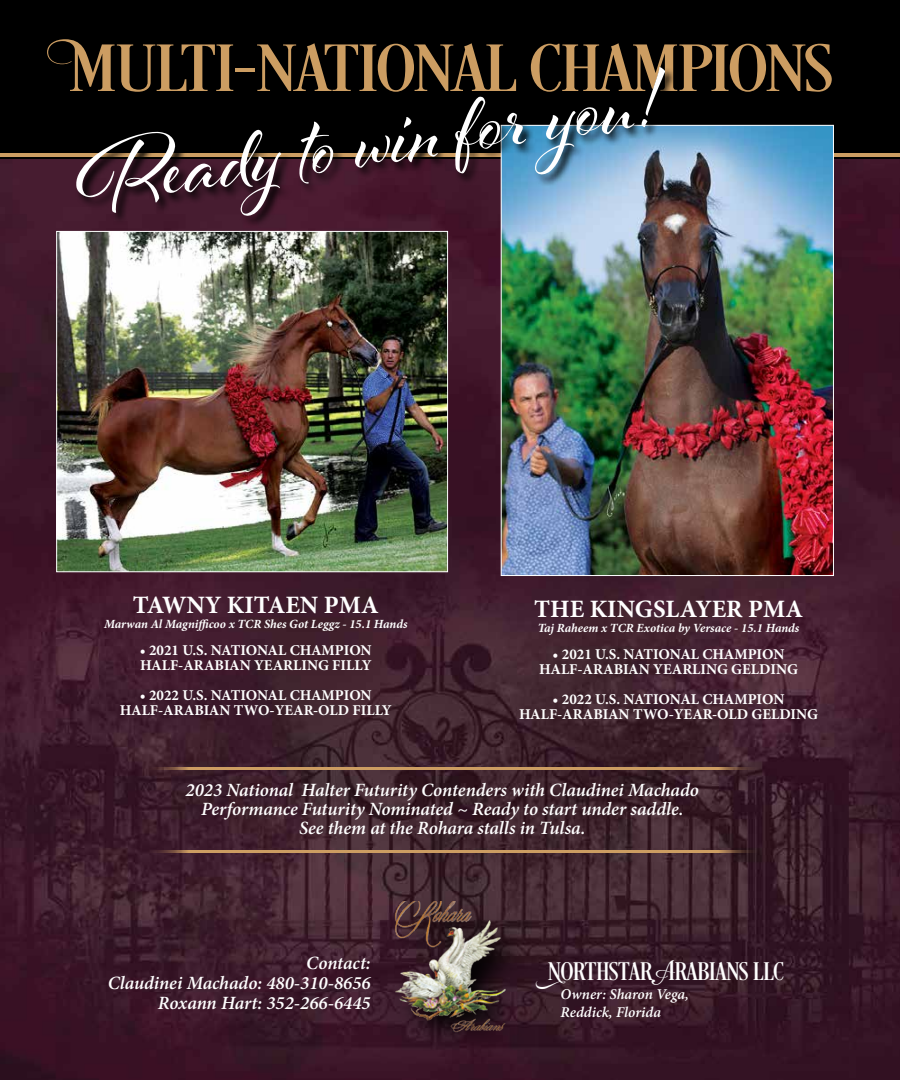
<style>
.page{position:relative;width:900px;height:1080px;background:#fff}
.page>*{position:absolute;margin:0;border:0;box-sizing:border-box;transform-origin:0 0}
.t1{font:96.25px "Al Fresco";color:#fff}
.t2{font:68.75px "Desire PRO";color:#cc9d62;scale:1.3 1}
.t3{font:26.25px "Desire PRO";letter-spacing:.01em;color:#fff;scale:1.11 1}
.t4{font:700 25px "Minion Pro";color:#fff}
.t5{font:italic 600 18.75px/18.8px "Minion Pro";letter-spacing:-.005em;color:#fff;text-align:center}
.t6{font:700 15px/15px "Minion Pro";color:#fff;text-align:center}
.t7{font:italic 600 15px/18px "Minion Pro";color:#fff}
.t8{font:italic 700 12.5px "Minion Pro";color:#fff}
.s1{font-family:"Desire Uppercase 2"}
.s2{font-family:"Desire Uppercase 1"}
</style>
<div class="page">
<img style="left:0;top:158px;width:900px;height:922px">
<div style="left:0;top:0;width:900px;height:158px;background:#000"></div>
<hr style="left:200px;top:659px;width:532px;height:3px;background:#fff">
<svg style="left:384px;top:891px;width:151px;height:173px;background:#3a1b29"></svg>
<img style="left:390px;top:901px;width:118px;height:138px">
<img style="left:58px;top:233px;width:388px;height:337px">
<div style="left:56px;top:231px;width:392px;height:341px;border:1px solid #fff"></div>
<hr style="left:0;top:154px;width:900px;height:3px;background:#cc9d62">
<hr style="left:144px;top:768px;width:619px;height:2px;background:#cc9d62">
<hr style="left:144px;top:850px;width:620px;height:3px;background:#cc9d62">
<img style="left:503px;top:127px;width:329px;height:447px">
<svg style="left:75px;top:124px;width:602px;height:104px"></svg>
<h2 class="t2" style="left:69px;top:27px;width:587px"><span class="s1">M</span>ULTI-NATIONAL CHAMPIONS</h2>
<h1 class="t1" style="left:67px;top:117px;width:589px;rotate:-8deg">Ready to win for you!</h1>
<h3 class="t4" style="left:133px;top:587px;width:247px">TAWNY KITAEN PMA</h3>
<p class="t8" style="left:104px;top:615px;width:305px">Marwan Al Magnifficoo x TCR Shes Got Leggz - 15.1 Hands</p>
<p class="t6" style="left:140px;top:643px;width:233px;text-align:left">• 2021 U.S. NATIONAL CHAMPION<br>HALF-ARABIAN YEARLING FILLY</p>
<p class="t6" style="left:120px;top:688px;width:273px">• 2022 U.S. NATIONAL CHAMPION<br>HALF-ARABIAN TWO-YEAR-OLD FILLY</p>
<h3 class="t4" style="left:534px;top:591px;width:270px">THE KINGSLAYER PMA</h3>
<p class="t8" style="left:538px;top:619px;width:263px">Taj Raheem x TCR Exotica by Versace - 15.1 Hands</p>
<p class="t6" style="left:539px;top:647px;width:260px">• 2021 U.S. NATIONAL CHAMPION<br>HALF-ARABIAN YEARLING GELDING</p>
<p class="t6" style="left:519px;top:692px;width:301px">• 2022 U.S. NATIONAL CHAMPION<br>HALF-ARABIAN TWO-YEAR-OLD GELDING</p>
<p class="t5" style="left:186px;top:781px;width:515px">2023 National Halter Futurity Contenders with Claudinei Machado<br>Performance Futurity Nominated ~ Ready to start under saddle.<br>See them at the Rohara stalls in Tulsa.</p>
<p class="t5" style="left:108px;top:953px;width:264px;line-height:20px;text-align:right">Contact:<br>Claudinei Machado: 480-310-8656<br>Roxann Hart: 352-266-6445</p>
<h3 class="t3" style="left:548px;top:956px;width:214px"><span class="s2">N</span>ORTHSTAR <span class="s2">A</span>RABIANS LLC</h3>
<p class="t7" style="left:561px;top:985px;width:130px">Owner: Sharon Vega,<br>Reddick, Florida</p>
</div>
